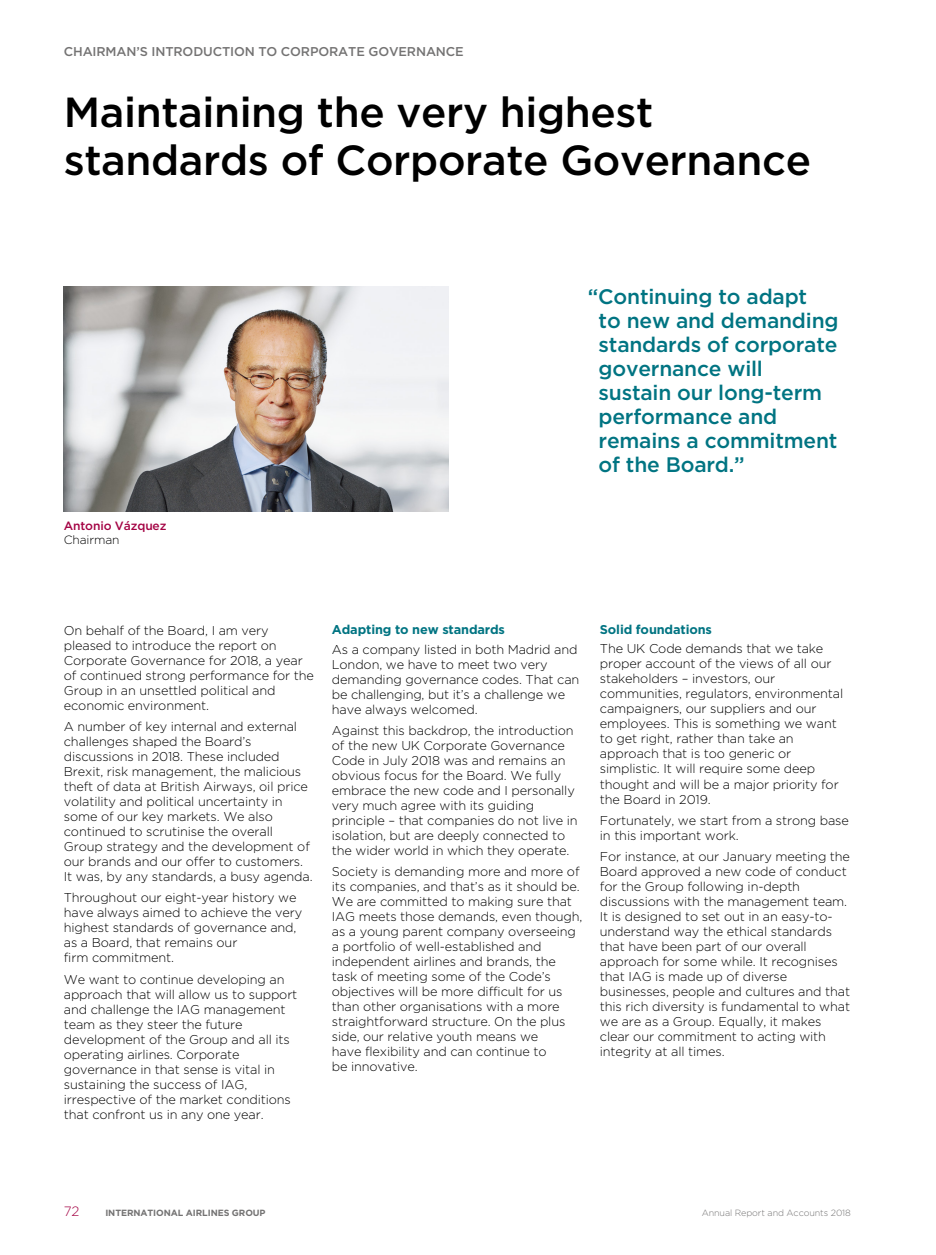
<style>
.page{position:relative;width:936px;height:1255px;background:#fff}
.page>*{position:absolute;margin:0;border:0;box-sizing:border-box;transform-origin:0 0}
.t1{font:500 42px/48px "Gotham";letter-spacing:-.01em;color:#000}
.t2{font:500 21px/24px "Gotham";letter-spacing:-.01em;color:#007482}
.t3{font:300 13.5px "Gotham";color:#a40344}
.t4{font:300 12.75px/15px "Gotham";letter-spacing:-.01em;color:#000}
.t5{font:500 12.75px "Gotham";letter-spacing:-.01em;color:#747373}
.t6{font:700 12.75px "Gotham";letter-spacing:-.01em;color:#007482}
.t7{font:500 12px "Gotham";letter-spacing:-.01em;color:#a40344}
.t8{font:300 12px "Gotham";letter-spacing:-.01em;color:#000}
.t9{font:300 9px "Gotham";letter-spacing:-.01em;color:#747373}
.t10{font:700 9px "Gotham";letter-spacing:-.01em;color:#747373}
</style>
<div class="page">
<img style="left:64px;top:287px;width:385px;height:225px">
<p class="t5" style="left:64px;top:43px;width:401px">CHAIRMAN’S INTRODUCTION TO CORPORATE GOVERNANCE</p>
<h1 class="t1" style="left:64px;top:88px;width:748px">Maintaining the very highest standards of Corporate Governance</h1>
<p class="t7" style="left:64px;top:518px;width:104px">Antonio Vázquez</p>
<p class="t8" style="left:64px;top:532px;width:57px">Chairman</p>
<h2 class="t2" style="left:598px;top:284px;width:241px;text-indent:-11px">“Continuing to adapt<br>to new and demanding standards of corporate governance will sustain our long-term performance and remains a commitment of the Board.”</h2>
<p class="t4" style="left:64px;top:622px;width:252px">On behalf of the Board, I am very pleased to introduce the report on Corporate Governance for 2018, a year of continued strong performance for the Group in an unsettled political and economic environment.</p>
<p class="t4" style="left:64px;top:718px;width:250px">A number of key internal and external challenges shaped the Board’s discussions in 2018. These included Brexit, risk management, the malicious theft of data at British Airways, oil price volatility and political uncertainty in some of our key markets. We also continued to scrutinise the overall Group strategy and the development of our brands and our offer to customers.<br>It was, by any standards, a busy agenda.</p>
<p class="t4" style="left:64px;top:889px;width:240px">Throughout our eight-year history we have always aimed to achieve the very highest standards of governance and, as a Board, that remains our<br>firm commitment.</p>
<p class="t4" style="left:64px;top:971px;width:235px">We want to continue developing an approach that will allow us to support and challenge the IAG management team as they steer the future development of the Group and all its operating airlines. Corporate governance in that sense is vital in sustaining the success of IAG, irrespective of the market conditions that confront us in any one year.</p>
<p class="t6" style="left:332px;top:621px;width:175px">Adapting to new standards</p>
<p class="t4" style="left:332px;top:641px;width:249px">As a company listed in both Madrid and London, we have to meet two very demanding governance codes. That can be challenging, but it’s a challenge we have always welcomed.</p>
<p class="t4" style="left:332px;top:722px;width:247px">Against this backdrop, the introduction of the new UK Corporate Governance Code in July 2018 was and remains an obvious focus for the Board. We fully embrace the new code and I personally very much agree with its guiding principle – that companies do not live in isolation, but are deeply connected to the wider world in which they operate.</p>
<p class="t4" style="left:332px;top:864px;width:252px">Society is demanding more and more of its companies, and that’s as it should be.<br>We are committed to making sure that IAG meets those demands, even though, as a young parent company overseeing a portfolio of well-established and independent airlines and brands, the task of meeting some of the Code’s objectives will be more difficult for us than other organisations with a more straightforward structure. On the plus side, our relative youth means we<br>have flexibility and can continue to<br>be innovative.</p>
<p class="t6" style="left:600px;top:621px;width:114px">Solid foundations</p>
<p class="t4" style="left:600px;top:641px;width:245px">The UK Code demands that we take proper account of the views of all our stakeholders – investors, our communities, regulators, environmental campaigners, our suppliers and our employees. This is something we want to get right, rather than take an approach that is too generic or simplistic. It will require some deep thought and will be a major priority for the Board in 2019.</p>
<p class="t4" style="left:600px;top:812px;width:250px">Fortunately, we start from a strong base in this important work.</p>
<p class="t4" style="left:600px;top:848px;width:252px">For instance, at our January meeting the Board approved a new code of conduct for the Group following in-depth discussions with the management team.<br>It is designed to set out in an easy-to&shy;understand way the ethical standards that have been part of our overall approach for some while. It recognises that IAG is made up of diverse businesses, people and cultures and that this rich diversity is fundamental to what we are as a Group. Equally, it makes clear our commitment to acting with integrity at all times.</p>
<p class="t3" style="left:64px;top:1202px;width:17px">72</p>
<p class="t10" style="left:105px;top:1206px;width:162px">INTERNATIONAL AIRLINES GROUP</p>
<p class="t9" style="left:701px;top:1207px;width:151px">Annual Report and Accounts 2018</p>
</div>
